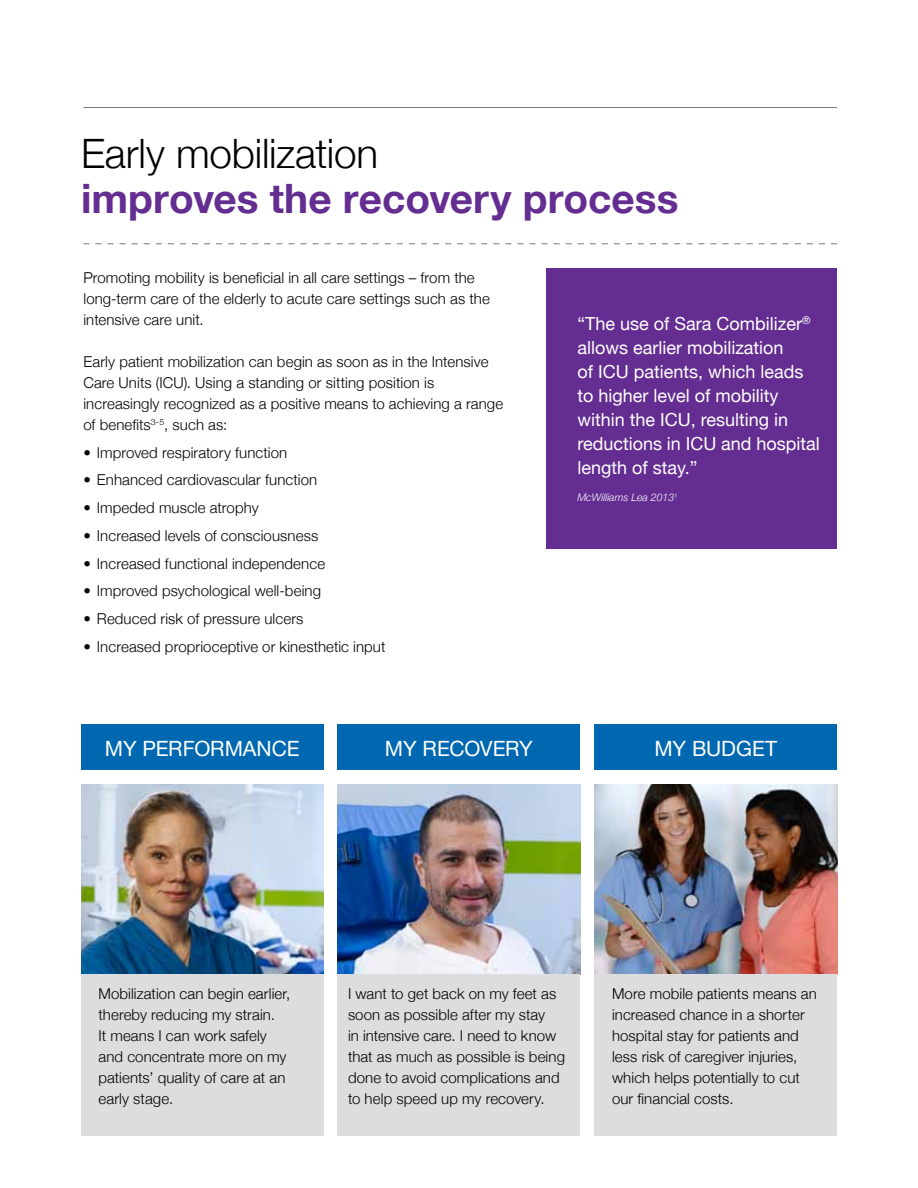
<style>
.page{position:relative;width:918px;height:1188px;background:#fff}
.page>*{position:absolute;margin:0;border:0;box-sizing:border-box;transform-origin:0 0}
.t1{font:700 40.5px "Helvetica Neue";color:#642d91}
.t2{font:300 40.5px "Helvetica Neue";letter-spacing:-.005em;color:#000}
.t3{font:21px "Helvetica Neue";letter-spacing:-.005em;color:#fff}
.t4{font:18px/24px "Helvetica Neue";color:#fff}
.t5{font:300 15px/21px "Helvetica Neue";letter-spacing:.005em;color:#000}
.t6{font:italic 300 10.5px "Helvetica Neue";color:#fff}
</style>
<div class="page">
<hr style="left:83px;top:107px;width:754px;height:1px;background:#77787b">
<svg style="left:83px;top:243px;width:754px;height:1px"></svg>
<div style="left:546px;top:268px;width:291px;height:281px;background:#642d91"></div>
<div style="left:81px;top:725px;width:242px;height:45px;background:#0067b1"></div>
<img style="left:81px;top:784px;width:242px;height:190px">
<div style="left:81px;top:974px;width:242px;height:162px;background:#dcddde"></div>
<div style="left:595px;top:725px;width:242px;height:45px;background:#0067b1"></div>
<img style="left:595px;top:784px;width:242px;height:190px">
<div style="left:595px;top:974px;width:242px;height:162px;background:#dcddde"></div>
<div style="left:338px;top:725px;width:242px;height:45px;background:#0067b1"></div>
<img style="left:338px;top:784px;width:242px;height:190px">
<div style="left:338px;top:974px;width:242px;height:162px;background:#dcddde"></div>
<h1 class="t2" style="left:81px;top:121px;width:299px">Early mobilization</h1>
<h1 class="t1" style="left:81px;top:162px;width:599px">improves the recovery process</h1>
<p class="t5" style="left:83px;top:266px;width:408px">Promoting mobility is beneficial in all care settings – from the long-term care of the elderly to acute care settings such as the intensive care unit.</p>
<p class="t5" style="left:83px;top:350px;width:421px">Early patient mobilization can begin as soon as in the Intensive Care Units (ICU). Using a standing or sitting position is increasingly recognized as a positive means to achieving a range of benefits<sup>3-5</sup>, such as:</p>
<p class="t5" style="left:83px;top:441px;width:205px">• Improved respiratory function</p>
<p class="t5" style="left:83px;top:469px;width:235px">• Enhanced cardiovascular function</p>
<p class="t5" style="left:83px;top:496px;width:177px">• Impeded muscle atrophy</p>
<p class="t5" style="left:83px;top:524px;width:236px">• Increased levels of consciousness</p>
<p class="t5" style="left:83px;top:552px;width:243px">• Increased functional independence</p>
<p class="t5" style="left:83px;top:580px;width:239px">• Improved psychological well-being</p>
<p class="t5" style="left:83px;top:607px;width:222px">• Reduced risk of pressure ulcers</p>
<p class="t5" style="left:83px;top:635px;width:304px">• Increased proprioceptive or kinesthetic input</p>
<h2 class="t3" style="left:105px;top:730px;width:196px">MY PERFORMANCE</h2>
<h2 class="t3" style="left:385px;top:730px;width:149px">MY RECOVERY</h2>
<p class="t4" style="left:577px;top:310px;width:244px">“The use of Sara Combilizer<sup>® </sup>allows earlier mobilization<br>of ICU patients, which leads to higher level of mobility within the ICU, resulting in reductions in ICU and hospital length of stay.”</p>
<p class="t6" style="left:577px;top:489px;width:102px">McWilliams Lea 2013<sup>1</sup></p>
<h2 class="t3" style="left:654px;top:730px;width:124px">MY BUDGET</h2>
<p class="t5" style="left:98px;top:983px;width:193px">Mobilization can begin earlier, thereby reducing my strain.<br>It means I can work safely and concentrate more on my patients’ quality of care at an early stage.</p>
<p class="t5" style="left:348px;top:983px;width:219px">I want to get back on my feet as soon as possible after my stay<br>in intensive care. I need to know that as much as possible is being done to avoid complications and to help speed up my recovery.</p>
<p class="t5" style="left:612px;top:983px;width:206px">More mobile patients means an increased chance in a shorter hospital stay for patients and less risk of caregiver injuries, which helps potentially to cut our financial costs.</p>
</div>
